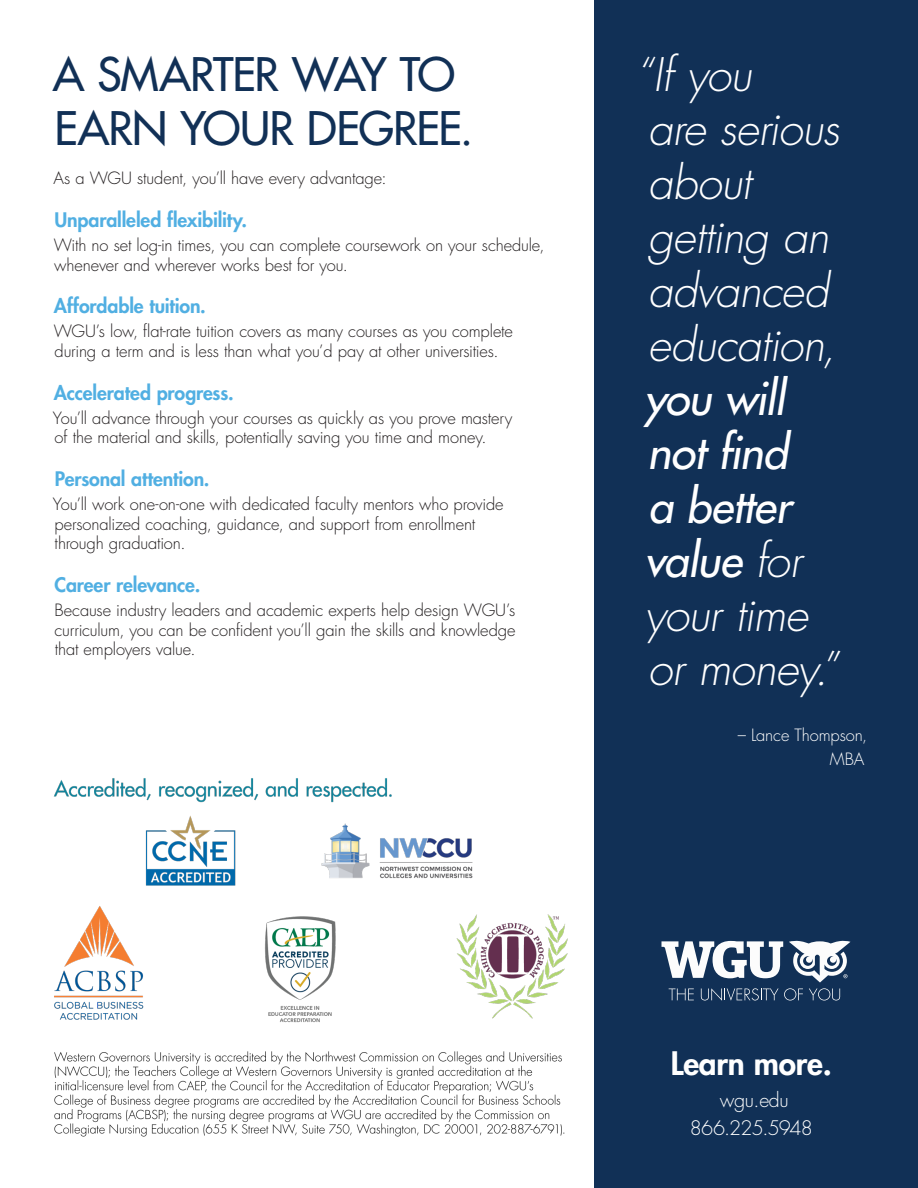
<style>
.page{position:relative;width:918px;height:1188px;background:#fff}
.page>*{position:absolute;margin:0;border:0;box-sizing:border-box;transform-origin:0 0}
.t1{font:italic 300 45px/54px "Futura Std";letter-spacing:-.015em;color:#fff}
.t2{font:italic 500 45px/54px "Futura Std";letter-spacing:-.01em;color:#fff}
.Headline_-_Back_Page{font:500 45px/54px "Futura Std";letter-spacing:-.025em;color:#113056}
.URL_Phone{font:800 31.5px "Futura Std";letter-spacing:-.01em;color:#fff}
.Light_Blue_Subheads{font:800 19.5px "Futura Std";letter-spacing:-.005em;color:#51afe2}
.URL_Phone-2{font:300 19.5px/27.9px "Futura Std";letter-spacing:-.03em;color:#fff;text-align:center}
.Body_Copy_-_Black{font:300 16.5px/19.5px "Futura Std";letter-spacing:-.01em;color:#231f20}
.t3{font:300 16.5px/24.3px "Futura Std";letter-spacing:-.005em;color:#fff;text-align:right}
.s1{font-weight:300}
</style>
<div class="page">
<div style="left:594px;top:0;width:324px;height:1188px;background:#113056"></div>
<img style="left:53px;top:778px;width:515px;height:359px">
<svg style="left:662px;top:941px;width:188px;height:60px"></svg>
<p class="Headline_-_Back_Page" style="left:53px;top:48px;width:422px">A SMARTER WAY TO<br>EARN YOUR DEGREE.</p>
<p class="Body_Copy_-_Black" style="left:54px;top:169px;width:334px">As a WGU student, you’ll have every advantage:</p>
<p class="Light_Blue_Subheads" style="left:55px;top:207px;width:194px">Unparalleled flexibility.</p>
<p class="Body_Copy_-_Black" style="left:54px;top:236px;width:492px">With no set log-in times, you can complete coursework on your schedule, whenever and wherever works best for you.</p>
<p class="Light_Blue_Subheads" style="left:54px;top:294px;width:153px">Affordable tuition.</p>
<p class="Body_Copy_-_Black" style="left:54px;top:322px;width:461px">WGU’s low, flat-rate tuition covers as many courses as you complete during a term and is less than what you’d pay at other universities.</p>
<p class="Light_Blue_Subheads" style="left:54px;top:380px;width:181px">Accelerated progress.</p>
<p class="Body_Copy_-_Black" style="left:53px;top:409px;width:461px">You’ll advance through your courses as quickly as you prove mastery of the material and skills, potentially saving you time and money.</p>
<p class="Light_Blue_Subheads" style="left:55px;top:467px;width:156px">Personal attention.</p>
<p class="Body_Copy_-_Black" style="left:53px;top:495px;width:452px">You’ll work one-on-one with dedicated faculty mentors who provide personalized coaching, guidance, and support from enrollment through graduation.</p>
<p class="Light_Blue_Subheads" style="left:55px;top:573px;width:147px">Career relevance.</p>
<p class="Body_Copy_-_Black" style="left:54px;top:601px;width:463px;text-align:justify">Because industry leaders and academic experts help design WGU’s curriculum, you can be confident you’ll gain the skills and knowledge that employers value.</p>
<h1 class="t1" style="left:636px;top:49px;width:205px">“If you<br>are serious about getting an advanced education,</h1>
<h1 class="t2" style="left:644px;top:372px;width:195px">you will not find<br>a better value <span class="s1">for your time or money.”</span></h1>
<p class="t3" style="left:738px;top:723px;width:131px">– Lance Thompson,<br>MBA</p>
<p class="URL_Phone" style="left:671px;top:1044px;width:162px">Learn more.</p>
<p class="URL_Phone-2" style="left:690px;top:1087px;width:125px">wgu.edu<br>866.225.5948</p>
</div>
